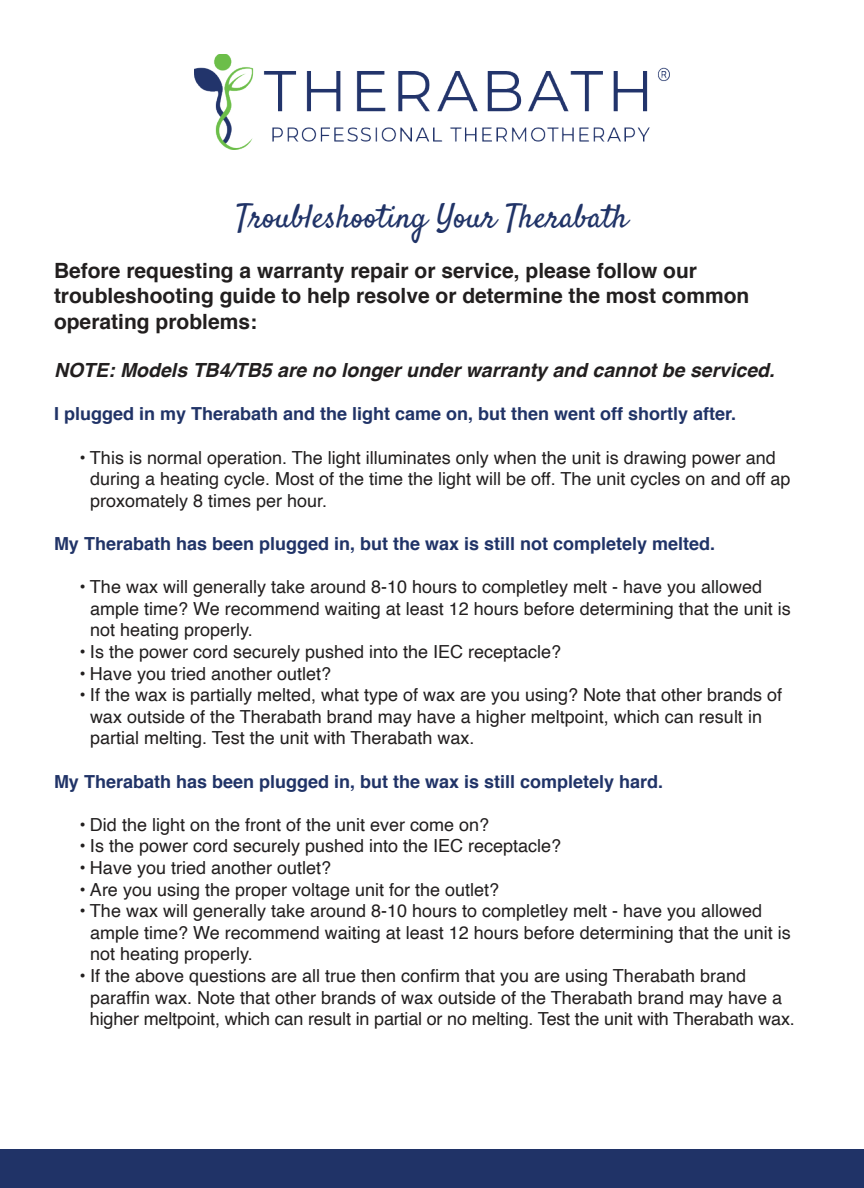
<style>
.page{position:relative;width:864px;height:1188px;background:#fff}
.page>*{position:absolute;margin:0;border:0;box-sizing:border-box;transform-origin:0 0}
.t1{font:33px "Satisfy";color:#203367}
.t2{font:700 21px/25.2px "Helvetica";color:#221f1f}
.t3{font:italic 700 19.5px "Helvetica";color:#221f1f}
.t4{font:18px/21.6px "Helvetica";color:#221f1f}
.t5{font:700 18px "Helvetica";color:#203367}
</style>
<div class="page">
<img style="left:195px;top:54px;width:474px;height:95px">
<div style="left:0;top:1149px;width:864px;height:39px;background:#203367"></div>
<h1 class="t1" style="left:236px;top:203px;width:394px">Troubleshooting Your Therabath</h1>
<p class="t2" style="left:54px;top:260px;width:697px">Before requesting a warranty repair or service, please follow our troubleshooting guide to help resolve or determine the most common operating problems:</p>
<p class="t3" style="left:54px;top:363px;width:722px">NOTE: Models TB4/TB5 are no longer under warranty and cannot be serviced.</p>
<p class="t5" style="left:54px;top:407px;width:684px">I plugged in my Therabath and the light came on, but then went off shortly after.</p>
<p class="t4" style="left:90px;top:448px;width:702px;text-indent:-10px">• This is normal operation. The light illuminates only when the unit is drawing power and during a heating cycle. Most of the time the light will be off. The unit cycles on and off ap proxomately 8 times per hour.</p>
<p class="t5" style="left:54px;top:537px;width:663px">My Therabath has been plugged in, but the wax is still not completely melted.</p>
<p class="t4" style="left:90px;top:577px;width:702px;text-indent:-10px">• The wax will generally take around 8-10 hours to completley melt - have you allowed ample time? We recommend waiting at least 12 hours before determining that the unit is not heating properly.</p>
<p class="t4" style="left:80px;top:642px;width:483px">• Is the power cord securely pushed into the IEC receptacle?</p>
<p class="t4" style="left:80px;top:664px;width:253px">• Have you tried another outlet?</p>
<p class="t4" style="left:90px;top:685px;width:694px;text-indent:-10px">• If the wax is partially melted, what type of wax are you using? Note that other brands of wax outside of the Therabath brand may have a higher meltpoint, which can result in partial melting. Test the unit with Therabath wax.</p>
<p class="t5" style="left:54px;top:774px;width:611px">My Therabath has been plugged in, but the wax is still completely hard.</p>
<p class="t4" style="left:80px;top:815px;width:411px">• Did the light on the front of the unit ever come on?</p>
<p class="t4" style="left:80px;top:837px;width:483px">• Is the power cord securely pushed into the IEC receptacle?</p>
<p class="t4" style="left:80px;top:858px;width:253px">• Have you tried another outlet?</p>
<p class="t4" style="left:80px;top:880px;width:421px">• Are you using the proper voltage unit for the outlet?</p>
<p class="t4" style="left:90px;top:901px;width:702px;text-indent:-10px">• The wax will generally take around 8-10 hours to completley melt - have you allowed ample time? We recommend waiting at least 12 hours before determining that the unit is not heating properly.</p>
<p class="t4" style="left:90px;top:965px;width:706px;text-indent:-10px">• If the above questions are all true then confirm that you are using Therabath brand paraffin wax. Note that other brands of wax outside of the Therabath brand may have a higher meltpoint, which can result in partial or no melting. Test the unit with Therabath wax.</p>
</div>
